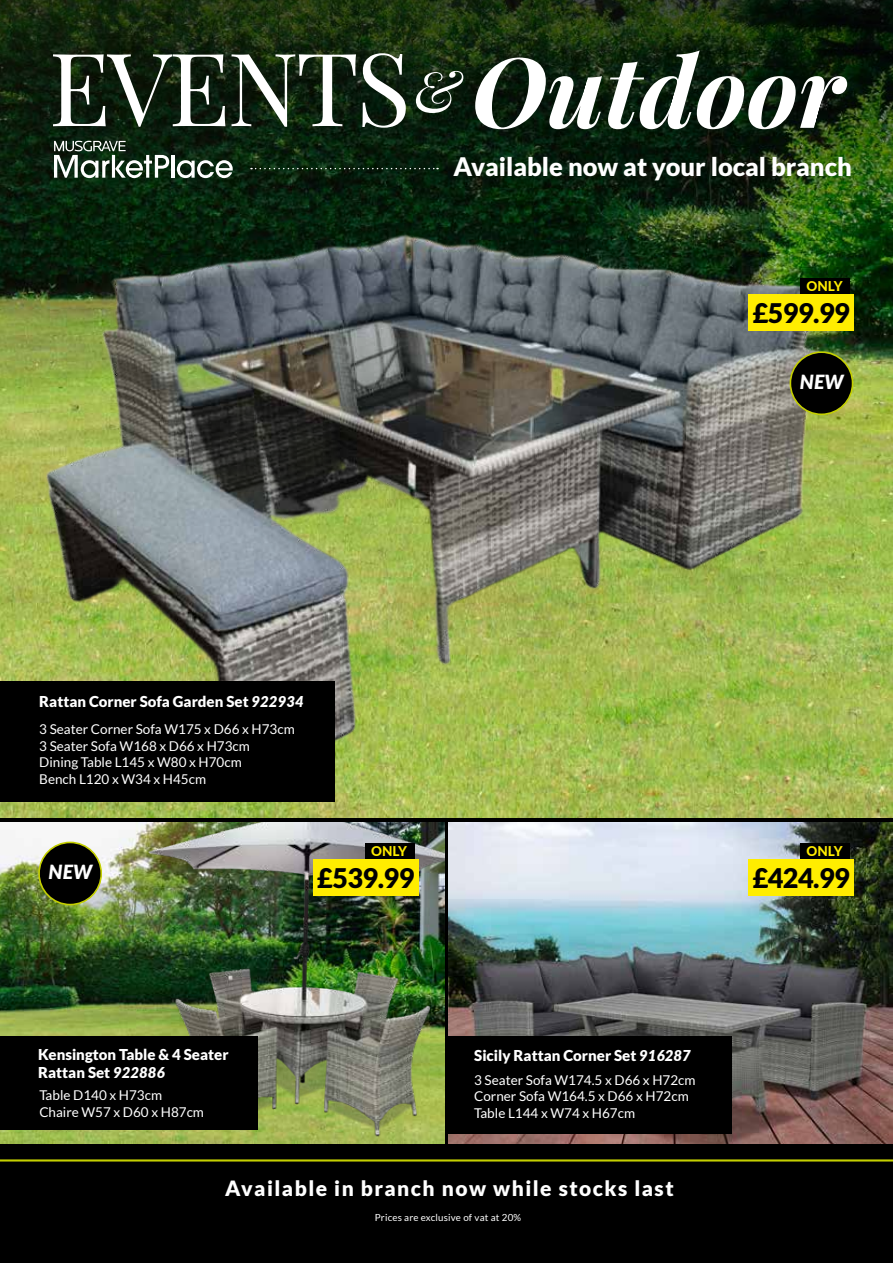
<style>
.page{position:relative;width:893px;height:1263px;background:#fff}
.page>*{position:absolute;margin:0;border:0;box-sizing:border-box;transform-origin:0 0}
.t1{font:italic 97.35px "Playfair Display";color:#fff}
.t2{font:900 27px "Lato";letter-spacing:-.02em;color:#000}
.t3{font:900 25.5px "Lato";color:#fff}
.t4{font:900 21px "Lato";letter-spacing:.07em;color:#fff}
.t5{font:italic 900 19.5px "Lato";color:#fff}
.t6{font:900 15px/18px "Lato";color:#fff}
.t7{font:13.5px/16.5px "Lato";color:#fff}
.t8{font:800 13.5px "Lato";color:#ffed00}
.t9{font:9.75px "Lato";letter-spacing:.02em;color:#fff}
.s1{font-style:normal;font-size:101.55px}
.s2{font-style:italic}
</style>
<div class="page">
<div style="left:0;top:434px;width:893px;height:829px;background:#000"></div>
<img style="left:0;top:869px;width:105px;height:274px">
<img style="left:105px;top:869px;width:339px;height:274px">
<img style="left:449px;top:869px;width:444px;height:274px">
<hr style="left:0;top:1159px;width:893px;height:2px;background:#c4cf00">
<svg style="left:0;top:0;width:893px;height:47px;background:#182d0e"></svg>
<img style="left:0;top:47px;width:893px;height:822px">
<svg style="left:54px;top:141px;width:115px;height:37px"></svg>
<hr style="left:171px;top:155px;width:3px;height:23px;background:#fff">
<svg style="left:177px;top:160px;width:56px;height:18px"></svg>
<svg style="left:251px;top:168px;width:187px;height:1px"></svg>
<div style="left:801px;top:278px;width:49px;height:21px;background:#000"></div>
<div style="left:749px;top:294px;width:105px;height:37px;background:#ffed00"></div>
<div style="left:790px;top:352px;width:62px;height:62px;background:#000;border-radius:50%"></div>
<div style="left:790px;top:351px;width:63px;height:64px;border:2px solid #c4cf00;border-radius:50%"></div>
<div style="left:365px;top:843px;width:50px;height:21px;background:#000"></div>
<div style="left:313px;top:859px;width:106px;height:37px;background:#ffed00"></div>
<div style="left:39px;top:842px;width:62px;height:62px;background:#000;border-radius:50%"></div>
<div style="left:38px;top:842px;width:64px;height:63px;border:2px solid #c4cf00;border-radius:50%"></div>
<div style="left:0;top:1036px;width:257px;height:94px;background:#000"></div>
<div style="left:801px;top:843px;width:49px;height:21px;background:#000"></div>
<div style="left:749px;top:859px;width:105px;height:37px;background:#ffed00"></div>
<div style="left:447px;top:1036px;width:284px;height:98px;background:#000"></div>
<div style="left:0;top:681px;width:334px;height:121px;background:#000"></div>
<h1 class="t1" style="left:49px;top:16px;width:797px"><span class="s1">EVENTS</span><sup>&amp;</sup> Outdoor</h1>
<h3 class="t3" style="left:453px;top:151px;width:400px">Available now at your local branch</h3>
<p class="t8" style="left:806px;top:276px;width:38px">ONLY</p>
<h2 class="t2" style="left:753px;top:297px;width:99px">£599.99</h2>
<h3 class="t5" style="left:800px;top:367px;width:45px">NEW</h3>
<p class="t6" style="left:39px;top:692px;width:266px">Rattan Corner Sofa Garden Set <span class="s2">922934</span></p>
<p class="t7" style="left:39px;top:721px;width:257px">3 Seater Corner Sofa W175 x D66 x H73cm<br>3 Seater Sofa W168 x D66 x H73cm<br>Dining Table L145 x W80 x H70cm<br>Bench L120 x W34 x H45cm</p>
<h3 class="t5" style="left:49px;top:858px;width:45px">NEW</h3>
<p class="t8" style="left:371px;top:841px;width:38px">ONLY</p>
<h2 class="t2" style="left:317px;top:862px;width:99px">£539.99</h2>
<p class="t8" style="left:806px;top:841px;width:38px">ONLY</p>
<h2 class="t2" style="left:753px;top:862px;width:99px">£424.99</h2>
<p class="t6" style="left:38px;top:1045px;width:192px">Kensington Table &amp; 4 Seater<br>Rattan Set <span class="s2">922886</span></p>
<p class="t7" style="left:39px;top:1087px;width:166px">Table D140 x H73cm<br>Chaire W57 x D60 x H87cm</p>
<p class="t6" style="left:474px;top:1046px;width:218px">Sicily Rattan Corner Set <span class="s2">916287</span></p>
<p class="t7" style="left:474px;top:1072px;width:223px">3 Seater Sofa W174.5 x D66 x H72cm<br>Corner Sofa W164.5 x D66 x H72cm<br>Table L144 x W74 x H67cm</p>
<h3 class="t4" style="left:225px;top:1176px;width:450px">Available in branch now while stocks last</h3>
<p class="t9" style="left:375px;top:1212px;width:148px">Prices are exclusive of vat at 20%</p>
</div>
